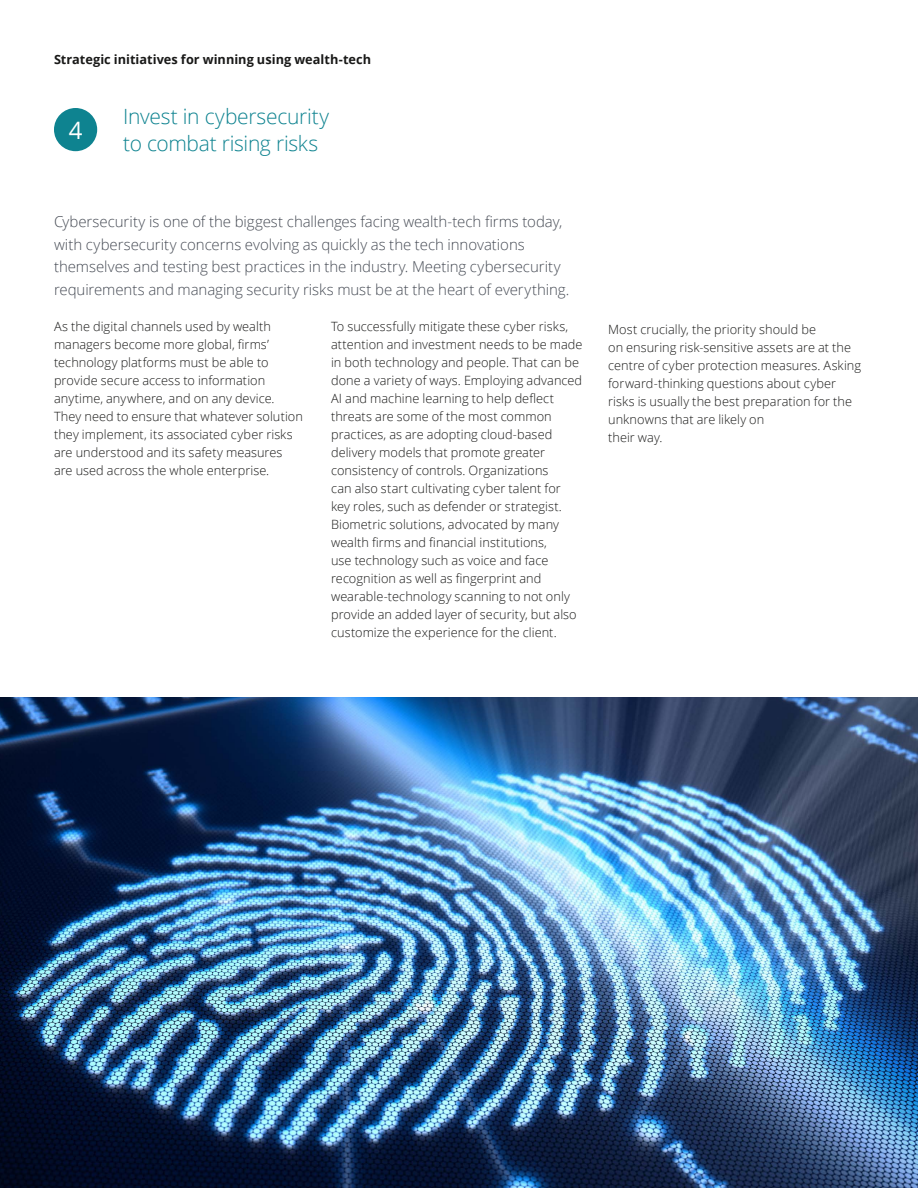
<style>
.page{position:relative;width:918px;height:1188px;background:#fff}
.page>*{position:absolute;margin:0;border:0;box-sizing:border-box;transform-origin:0 0}
.t1{font:24px "Open Sans";color:#fff}
.t2{font:300 21px/27px "Open Sans";letter-spacing:-.015em;color:#0e8390}
.t3{font:300 15px/22.5px "Open Sans";letter-spacing:-.005em;color:#474c55}
.t4{font:300 12.75px/18px "Open Sans";letter-spacing:.005em;color:#191918}
.t5{font:700 12.75px "Open Sans";color:#191918}
</style>
<div class="page">
<div style="left:54px;top:108px;width:43px;height:43px;background:#0e8390;border-radius:50%"></div>
<img style="left:0;top:698px;width:918px;height:490px">
<p class="t5" style="left:54px;top:50px;width:319px">Strategic initiatives for winning using wealth-tech</p>
<h1 class="t1" style="left:69px;top:114px;width:15px">4</h1>
<h2 class="t2" style="left:123px;top:102px;width:207px">Invest in cybersecurity to combat rising risks</h2>
<p class="t3" style="left:54px;top:210px;width:517px">Cybersecurity is one of the biggest challenges facing wealth-tech firms today, with cybersecurity concerns evolving as quickly as the tech innovations themselves and testing best practices in the industry. Meeting cybersecurity requirements and managing security risks must be at the heart of everything.</p>
<p class="t4" style="left:54px;top:317px;width:251px">As the digital channels used by wealth managers become more global, firms’ technology platforms must be able to provide secure access to information anytime, anywhere, and on any device.<br>They need to ensure that whatever solution they implement, its associated cyber risks are understood and its safety measures are used across the whole enterprise.</p>
<p class="t4" style="left:331px;top:317px;width:253px">To successfully mitigate these cyber risks, attention and investment needs to be made in both technology and people. That can be done a variety of ways. Employing advanced AI and machine learning to help deflect threats are some of the most common practices, as are adopting cloud-based delivery models that promote greater consistency of controls. Organizations<br>can also start cultivating cyber talent for key roles, such as defender or strategist.<br>Biometric solutions, advocated by many wealth firms and financial institutions,<br>use technology such as voice and face recognition as well as fingerprint and wearable-technology scanning to not only provide an added layer of security, but also customize the experience for the client.</p>
<p class="t4" style="left:608px;top:320px;width:254px">Most crucially, the priority should be<br>on ensuring risk-sensitive assets are at the centre of cyber protection measures. Asking forward-thinking questions about cyber risks is usually the best preparation for the unknowns that are likely on<br>their way.</p>
</div>
